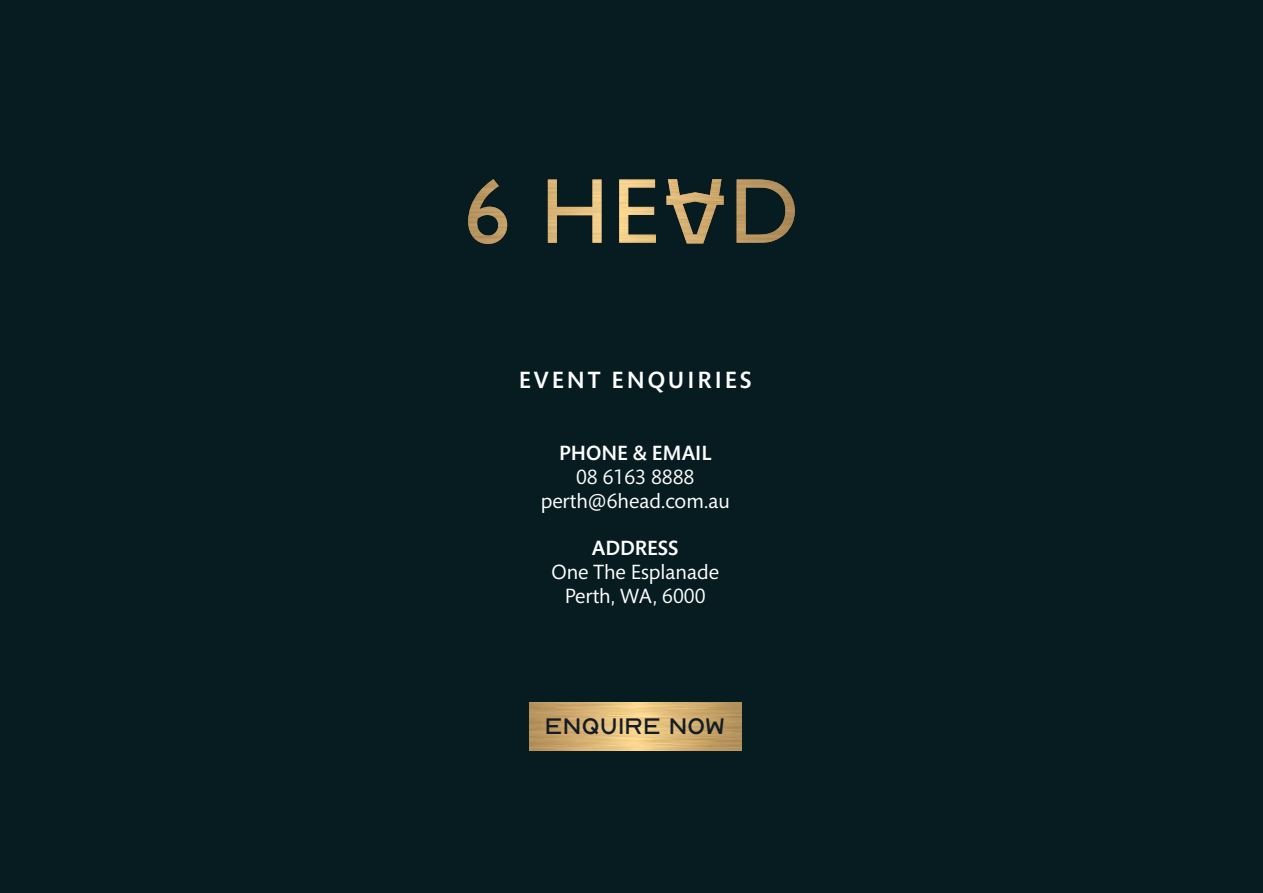
<style>
.page{position:relative;width:1263px;height:893px;background:#071c21}
.page>*{position:absolute;margin:0;border:0;box-sizing:border-box;transform-origin:0 0}
.t1{font:24.3px "Nord";letter-spacing:-.015em;color:#121c26}
.t2{font:500 24px "Mundo Sans Std";letter-spacing:.125em;color:#fff}
.t3{font:21px/23.7px "Mundo Sans Std";color:#fff;text-align:center}
.t4{font:500 21px "Mundo Sans Std";color:#fff}
</style>
<div class="page">
<img style="left:548px;top:179px;width:53px;height:64px">
<img style="left:619px;top:179px;width:37px;height:64px">
<img style="left:737px;top:179px;width:58px;height:64px">
<img style="left:666px;top:179px;width:58px;height:64px">
<img style="left:468px;top:179px;width:39px;height:65px">
<img style="left:529px;top:702px;width:212px;height:49px">
<p class="t2" style="left:519px;top:371px;width:234px">EVENT ENQUIRIES</p>
<p class="t4" style="left:559px;top:445px;width:154px">PHONE &amp; EMAIL</p>
<p class="t3" style="left:541px;top:467px;width:191px">08 6163 8888 perth@6head.com.au</p>
<p class="t4" style="left:592px;top:540px;width:88px">ADDRESS</p>
<p class="t3" style="left:551px;top:562px;width:169px">One The Esplanade<br>Perth, WA, 6000</p>
<p class="t1" style="left:544px;top:712px;width:182px">ENQUIRE NOW</p>
</div>
